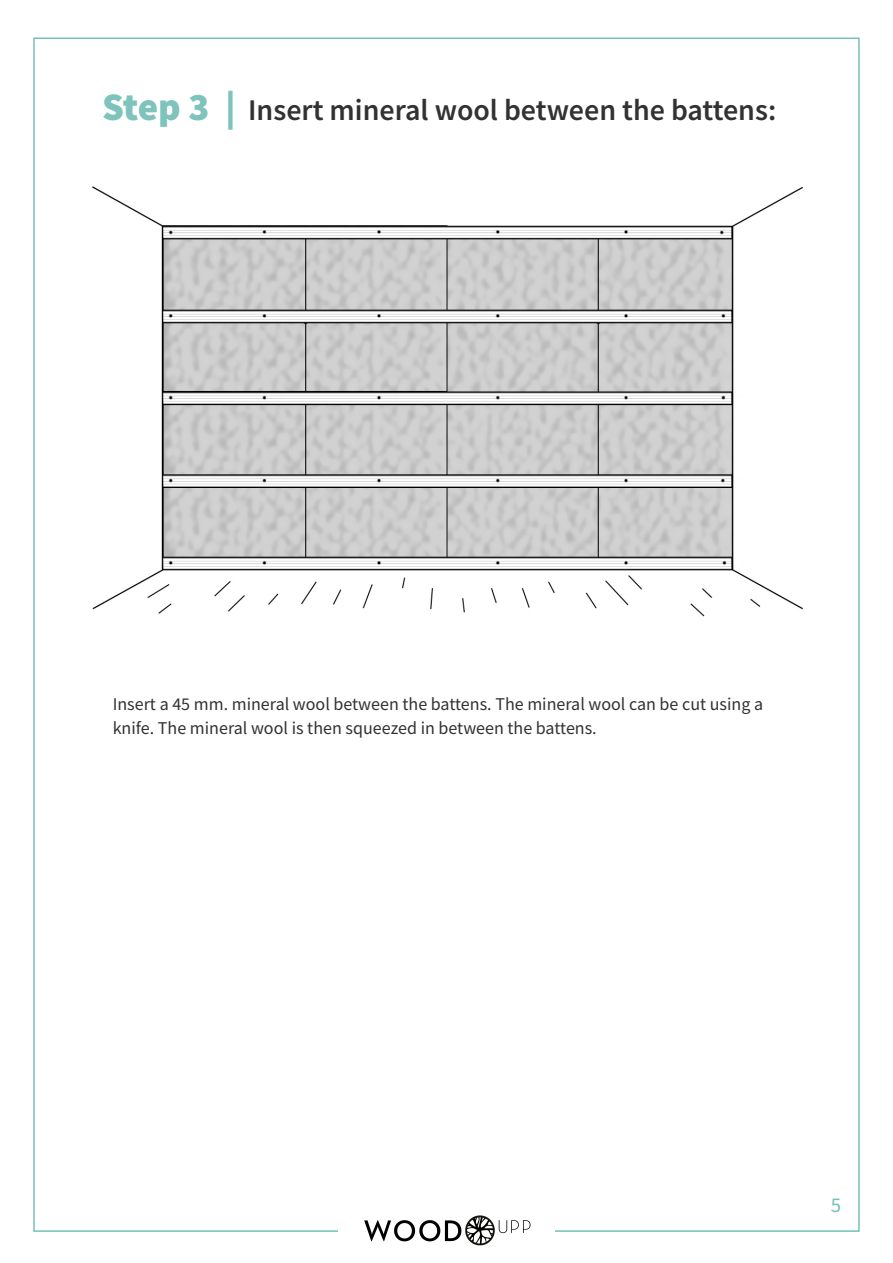
<style>
.page{position:relative;width:893px;height:1263px;background:#fff}
.page>*{position:absolute;margin:0;border:0;box-sizing:border-box;transform-origin:0 0}
.Overskrifter{font:600 30px "Source Sans Pro";color:#333233}
.t1{font:21px "Source Sans Pro";color:#74c1b8}
.Brødtekst{font:18px/24px "Source Sans Pro";color:#333233}
.s1{font-weight:900;font-size:39px;color:#7ec4bd}
</style>
<div class="page">
<img style="left:364px;top:1215px;width:167px;height:31px">
<img style="left:92px;top:186px;width:711px;height:431px">
<p class="Overskrifter" style="left:102px;top:91px;width:676px"><span class="s1">Step 3 |</span> Insert mineral wool between the battens:</p>
<p class="Brødtekst" style="left:113px;top:692px;width:652px">Insert a 45 mm. mineral wool between the battens. The mineral wool can be cut using a knife. The mineral wool is then squeezed in between the battens.</p>
<p class="t1" style="left:831px;top:1192px;width:12px">5</p>
</div>
